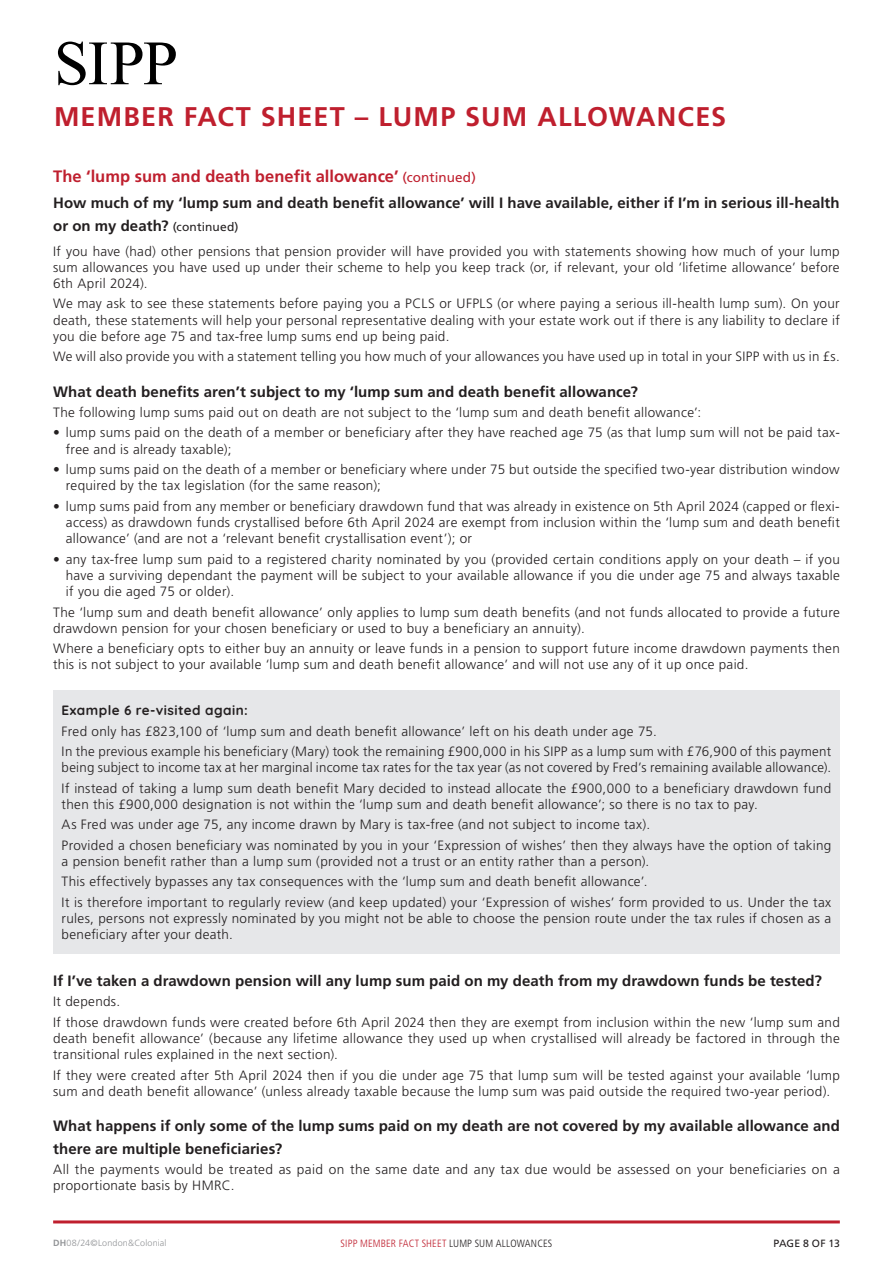
<style>
.page{position:relative;width:893px;height:1263px;background:#fff}
.page>*{position:absolute;margin:0;border:0;box-sizing:border-box;transform-origin:0 0}
.t1{font:63px "Times New Roman";color:#000}
.t2{font:700 27px "Frutiger LT Std";letter-spacing:.045em;color:#bf1f2e}
.t3{font:700 16.5px "Frutiger LT Std";color:#bf1f2e}
.t4{font:700 15px/22.5px "Frutiger LT Std";letter-spacing:.005em;color:#231f20}
.t5{font:300 13.5px/16.2px "Frutiger LT Std";letter-spacing:.02em;color:#231f20}
.t6{font:700 13.5px "Quicksand";letter-spacing:.035em;color:#231f20}
.t7{font:300 condensed 10.5px "Frutiger LT Std";letter-spacing:.015em;color:#bf1f2e}
.t8{font:10.5px "Frutiger LT Std";letter-spacing:-.005em;color:#231f20}
.t9{font:300 9px "Frutiger LT Std";letter-spacing:.02em;color:#939598}
.s1{font-weight:400;font-size:13.5px}
.s2{font-weight:400;font-size:12px}
.s3{font-weight:700}
.s4{color:#231f20}
</style>
<div class="page">
<hr style="left:53px;top:1220px;width:787px;height:3px;background:#bf1f2e">
<div style="left:53px;top:691px;width:787px;height:263px;background:#e6e7e9"></div>
<h1 class="t1" style="left:54px;top:21px;width:126px">SIPP</h1>
<h2 class="t2" style="left:54px;top:101px;width:674px">MEMBER FACT SHEET – LUMP SUM ALLOWANCES</h2>
<p class="t3" style="left:53px;top:166px;width:424px">The ‘lump sum and death benefit allowance’ <span class="s1">(continued)</span></p>
<p class="t4" style="left:53px;top:192px;width:788px">How much of my ‘lump sum and death benefit allowance’ will I have available, either if I’m in serious ill-health or on my death? <span class="s2">(continued)</span></p>
<p class="t5" style="left:53px;top:243px;width:788px;text-align:justify">If you have (had) other pensions that pension provider will have provided you with statements showing how much of your lump sum allowances you have used up under their scheme to help you keep track (or, if relevant, your old ‘lifetime allowance’ before 6th April 2024).</p>
<p class="t5" style="left:53px;top:296px;width:788px;text-align:justify">We may ask to see these statements before paying you a PCLS or UFPLS (or where paying a serious ill-health lump sum). On your death, these statements will help your personal representative dealing with your estate work out if there is any liability to declare if you die before age 75 and tax-free lump sums end up being paid.</p>
<p class="t5" style="left:53px;top:349px;width:788px">We will also provide you with a statement telling you how much of your allowances you have used up in total in your SIPP with us in £s.</p>
<p class="t4" style="left:53px;top:380px;width:586px">What death benefits aren’t subject to my ‘lump sum and death benefit allowance?</p>
<p class="t5" style="left:53px;top:404px;width:650px">The following lump sums paid out on death are not subject to the ‘lump sum and death benefit allowance’:</p>
<p class="t5" style="left:66px;top:425px;width:775px;text-indent:-13px">• lump sums paid on the death of a member or beneficiary after they have reached age 75 (as that lump sum will not be paid tax&shy;free and is already taxable);</p>
<p class="t5" style="left:66px;top:462px;width:775px;text-indent:-13px">• lump sums paid on the death of a member or beneficiary where under 75 but outside the specified two-year distribution window required by the tax legislation (for the same reason);</p>
<p class="t5" style="left:66px;top:498px;width:775px;text-align:justify;text-indent:-13px">• lump sums paid from any member or beneficiary drawdown fund that was already in existence on 5th April 2024 (capped or flexi&shy;access) as drawdown funds crystallised before 6th April 2024 are exempt from inclusion within the ‘lump sum and death benefit allowance’ (and are not a ‘relevant benefit crystallisation event’); or</p>
<p class="t5" style="left:66px;top:551px;width:775px;text-align:justify;text-indent:-13px">• any tax-free lump sum paid to a registered charity nominated by you (provided certain conditions apply on your death – if you have a surviving dependant the payment will be subject to your available allowance if you die under age 75 and always taxable if you die aged 75 or older).</p>
<p class="t5" style="left:53px;top:604px;width:788px">The ‘lump sum and death benefit allowance’ only applies to lump sum death benefits (and not funds allocated to provide a future drawdown pension for your chosen beneficiary or used to buy a beneficiary an annuity).</p>
<p class="t5" style="left:53px;top:641px;width:788px">Where a beneficiary opts to either buy an annuity or leave funds in a pension to support future income drawdown payments then this is not subject to your available ‘lump sum and death benefit allowance’ and will not use any of it up once paid.</p>
<p class="t6" style="left:62px;top:700px;width:188px">Example 6 re-visited again:</p>
<p class="t5" style="left:62px;top:721px;width:771px;line-height:20.4px">Fred only has £823,100 of ‘lump sum and death benefit allowance’ left on his death under age 75.<br>In the previous example his beneficiary (Mary) took the remaining £900,000 in his SIPP as a lump sum with £76,900 of this payment</p>
<p class="t5" style="left:62px;top:757px;width:771px;line-height:20.4px">being subject to income tax at her marginal income tax rates for the tax year (as not covered by Fred’s remaining available allowance).<br>If instead of taking a lump sum death benefit Mary decided to instead allocate the £900,000 to a beneficiary drawdown fund</p>
<p class="t5" style="left:62px;top:794px;width:771px;line-height:20.4px">then this £900,000 designation is not within the ‘lump sum and death benefit allowance’; so there is no tax to pay.<br>As Fred was under age 75, any income drawn by Mary is tax-free (and not subject to income tax).<br>Provided a chosen beneficiary was nominated by you in your ‘Expression of wishes’ then they always have the option of taking</p>
<p class="t5" style="left:62px;top:851px;width:771px;line-height:20.4px">a pension benefit rather than a lump sum (provided not a trust or an entity rather than a person).<br>This effectively bypasses any tax consequences with the ‘lump sum and death benefit allowance’.<br>It is therefore important to regularly review (and keep updated) your ‘Expression of wishes’ form provided to us. Under the tax</p>
<p class="t5" style="left:62px;top:910px;width:771px">rules, persons not expressly nominated by you might not be able to choose the pension route under the tax rules if chosen as a beneficiary after your death.</p>
<p class="t4" style="left:53px;top:969px;width:770px">If I’ve taken a drawdown pension will any lump sum paid on my death from my drawdown funds be tested?</p>
<p class="t5" style="left:53px;top:992px;width:788px;line-height:20.4px">It depends.<br>If those drawdown funds were created before 6th April 2024 then they are exempt from inclusion within the new ‘lump sum and</p>
<p class="t5" style="left:53px;top:1030px;width:788px">death benefit allowance’ (because any lifetime allowance they used up when crystallised will already be factored in through the transitional rules explained in the next section).</p>
<p class="t5" style="left:53px;top:1067px;width:788px">If they were created after 5th April 2024 then if you die under age 75 that lump sum will be tested against your available ‘lump sum and death benefit allowance’ (unless already taxable because the lump sum was paid outside the required two-year period).</p>
<p class="t4" style="left:53px;top:1115px;width:788px">What happens if only some of the lump sums paid on my death are not covered by my available allowance and there are multiple beneficiaries?</p>
<p class="t5" style="left:53px;top:1161px;width:788px">All the payments would be treated as paid on the same date and any tax due would be assessed on your beneficiaries on a proportionate basis by HMRC.</p>
<p class="t9" style="left:53px;top:1238px;width:115px"><span class="s3">DH</span>08/24©London&amp;Colonial</p>
<p class="t7" style="left:341px;top:1237px;width:213px">SIPP MEMBER FACT SHEET <span class="s4">LUMP SUM ALLOWANCES</span></p>
<p class="t8" style="left:774px;top:1237px;width:68px">PAGE 8 OF 13</p>
</div>
